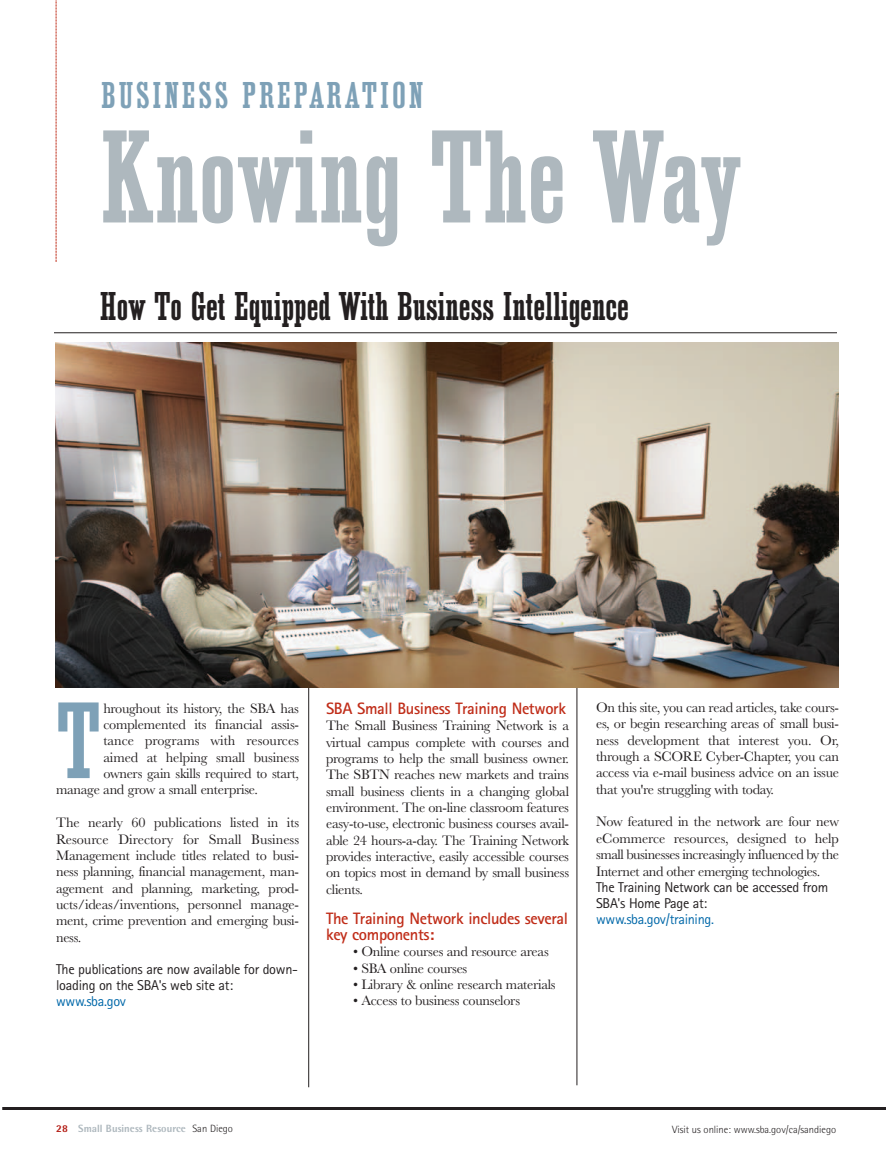
<style>
.page{position:relative;width:891px;height:1161px;background:#fff}
.page>*{position:absolute;margin:0;border:0;box-sizing:border-box;transform-origin:0 0}
.t1{font:138px "Egyptienne EFOP Medium Con";color:#aeb8be}
.t2{font:113.4px "Egyptienne EFOP Medium Con";color:#7ea1b7}
.t3{font:42px "Egyptienne EFOP Medium Con";color:#231f20}
.t4{font:39px "Egyptienne EFOP Medium Con";letter-spacing:.075em;color:#7ea1b7}
.t5{font:700 16.5px/16.4px "Rotis Sans Serif";letter-spacing:-.02em;color:#c02d19}
.t6{font:14.25px/16.4px "Baskerville";letter-spacing:-.02em;color:#231f20;text-align:justify}
.t7{font:14.25px/16.2px "Rotis Sans Serif";letter-spacing:-.02em;color:#231f20}
.t8{font:14.25px "Rotis Sans Serif";letter-spacing:-.02em;color:#0068a9}
.t9{font:14.25px "Baskerville";color:#231f20}
.t10{font:300 10.5px "Rotis Semi Sans";color:#231f20}
.t11{font:800 10.5px "Rotis Semi Sans";color:#aeb8be}
.s1{color:#b41d15}
.s2{font-weight:300;color:#231f20}
</style>
<div class="page">
<hr style="left:2px;top:1107px;width:884px;height:3px;background:#231f20">
<hr style="left:308px;top:372px;width:1px;height:715px;background:#231f20">
<hr style="left:577px;top:370px;width:1px;height:715px;background:#231f20">
<svg style="left:56px;top:0;width:1px;height:262px"></svg>
<img style="left:56px;top:343px;width:782px;height:344px">
<hr style="left:54px;top:332px;width:783px;height:1px;background:#231f20">
<h3 class="t4" style="left:101px;top:82px;width:324px">BUSINESS PREPARATION</h3>
<h1 class="t1" style="left:100px;top:130px;width:641px">Knowing The Way</h1>
<h3 class="t3" style="left:100px;top:292px;width:531px">How To Get Equipped With Business Intelligence</h3>
<h2 class="t2" style="left:56px;top:702px;width:46px">T</h2>
<p class="t6" style="left:103px;top:700px;width:197px">hroughout its history, the SBA has</p>
<p class="t6" style="left:103px;top:716px;width:197px">complemented its financial assis-</p>
<p class="t9" style="left:103px;top:732px;width:197px">tance programs with resources</p>
<p class="t6" style="left:103px;top:749px;width:197px">aimed at helping small business</p>
<p class="t6" style="left:103px;top:765px;width:197px">owners gain skills required to start,</p>
<p class="t6" style="left:56px;top:781px;width:203px">manage and grow a small enterprise.</p>
<p class="t6" style="left:56px;top:814px;width:245px">The nearly 60 publications listed in its Resource Directory for Small Business Management include titles related to busi&shy;ness planning, financial management, man&shy;agement and planning, marketing, prod&shy;ucts/ideas/inventions, personnel manage&shy;ment, crime prevention and emerging busi&shy;ness.</p>
<p class="t7" style="left:56px;top:963px;width:243px">The publications are now available for down&shy;loading on the SBA's web site at:</p>
<p class="t8" style="left:56px;top:997px;width:71px">www.sba.gov</p>
<p class="t5" style="left:326px;top:702px;width:241px">SBA Small Business Training Network</p>
<p class="t6" style="left:326px;top:717px;width:245px">The Small Business Training Network is a virtual campus complete with courses and programs to help the small business owner.<br>The SBTN reaches new markets and trains small business clients in a changing global environment. The on-line classroom features easy-to-use, electronic business courses avail&shy;able 24 hours-a-day. The Training Network provides interactive, easily accessible courses on topics most in demand by small business clients.</p>
<p class="t5" style="left:326px;top:911px;width:244px">The Training Network includes several key components:</p>
<p class="t6" style="left:353px;top:943px;width:197px">• Online courses and resource areas</p>
<p class="t6" style="left:353px;top:959px;width:116px">• SBA online courses</p>
<p class="t6" style="left:353px;top:976px;width:204px">• Library &amp; online research materials</p>
<p class="t6" style="left:353px;top:992px;width:169px">• Access to business counselors</p>
<p class="t6" style="left:596px;top:699px;width:245px">On this site, you can read articles, take cours&shy;es, or begin researching areas of small busi&shy;ness development that interest you. Or, through a SCORE Cyber-Chapter, you can access via e-mail business advice on an issue that you're struggling with today.</p>
<p class="t6" style="left:596px;top:813px;width:244px">Now featured in the network are four new eCommerce resources, designed to help small businesses increasingly influenced by the Internet and other emerging technologies.</p>
<p class="t7" style="left:596px;top:880px;width:234px">The Training Network can be accessed from<br>SBA's Home Page at:</p>
<p class="t8" style="left:596px;top:914px;width:120px">www.sba.gov/training.</p>
<p class="t11" style="left:56px;top:1125px;width:178px"><span class="s1">28</span> Small Business Resource <span class="s2">San Diego</span></p>
<p class="t10" style="left:672px;top:1126px;width:166px">Visit us online: www.sba.gov/ca/sandiego</p>
</div>
